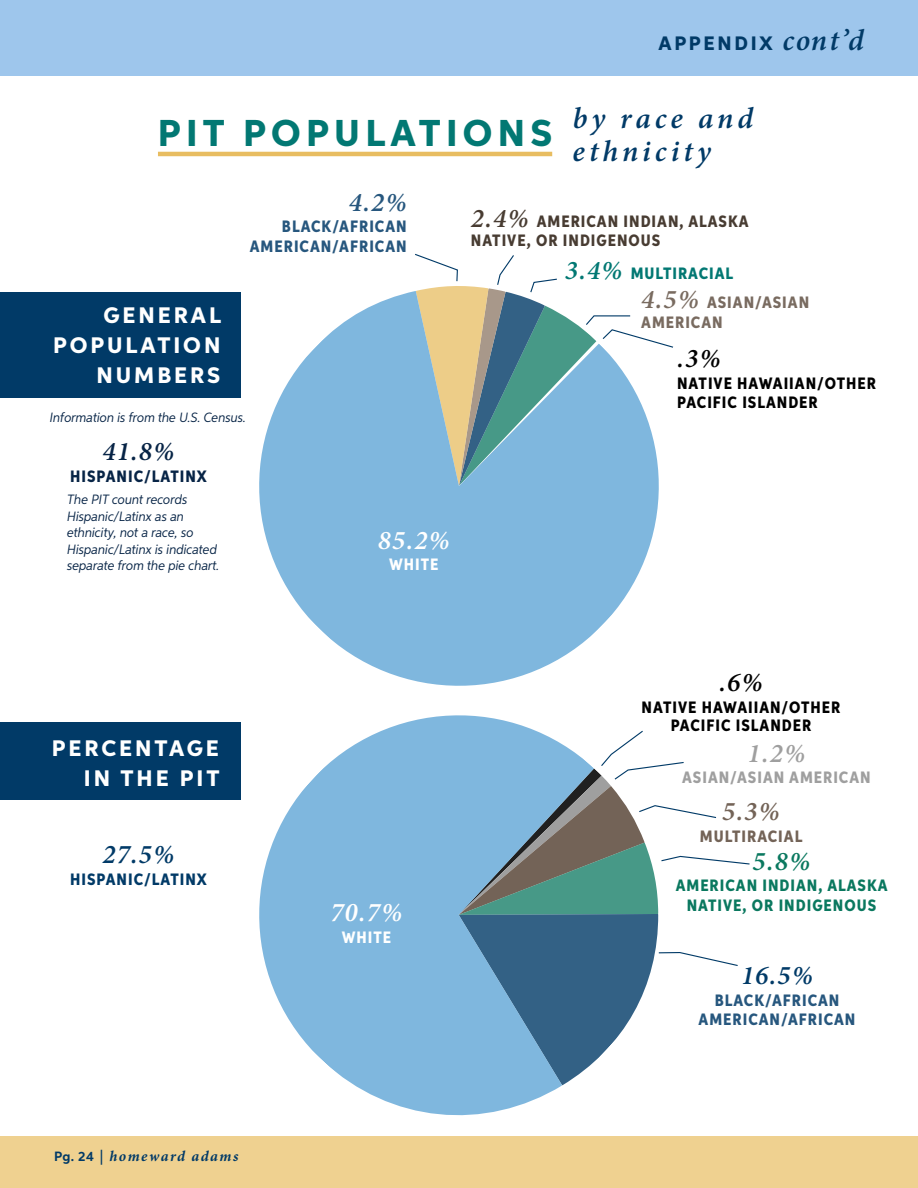
<style>
.page{position:relative;width:918px;height:1188px;background:#fff}
.page>*{position:absolute;margin:0;border:0;box-sizing:border-box;transform-origin:0 0}
.Small_Headers{font:800 37.5px "Aspira";letter-spacing:.14em;color:#027873}
.t1{font:italic 600 30px/33px "Minion Pro";letter-spacing:.13em;color:#013a67}
.Pie_Chart_numbers{font:italic 600 27px "Minion Pro";color:#fff}
.Pie_Chart_numbers-2{font:italic 600 27px "Minion Pro";color:#013a67}
.Pie_Chart_numbers-3{font:italic 600 27px "Minion Pro";color:#000}
.Pie_Chart_numbers-4{font:italic 600 27px "Minion Pro";color:#072446}
.Pie_Chart_numbers-5{font:italic 600 27px "Minion Pro";color:#9f9f9f}
.Pie_Chart_numbers-6{font:italic 600 27px "Minion Pro";color:#736357}
.Pie_Chart_numbers-7{font:italic 600 27px "Minion Pro";color:#0a785f}
.Pie_Chart_numbers-8{font:italic 600 27px "Minion Pro";color:#27577e}
.Subhead_caps{font:800 22.5px/30px "Aspira";letter-spacing:.13em;color:#fff;text-align:right}
.Tiny_Headers{font:800 19.5px "Aspira";letter-spacing:.14em;color:#013a67}
.Pie_Chart_numbers-9{font:800 16.5px/18px "Aspira X Nar";letter-spacing:.06em;color:#000;text-align:center}
.Pie_Chart_numbers-10{font:800 16.5px/19.5px "Aspira X Nar";letter-spacing:.06em;color:#27577e;text-align:center}
.Pie_Chart_numbers-11{font:800 16.5px/19.5px "Aspira X Nar";letter-spacing:.06em;color:#483c32}
.Pie_Chart_numbers-12{font:800 16.5px/19.5px "Aspira X Nar";letter-spacing:.06em;color:#0a785f;text-align:center}
.Pie_Chart_numbers-13{font:800 16.5px/19.5px "Aspira X Nar";letter-spacing:.06em;color:#796b60}
.Pie_Chart_numbers-14{font:800 16.5px "Aspira X Nar";letter-spacing:.06em;color:#9f9f9f}
.Pie_Chart_numbers-15{font:800 16.5px "Aspira X Nar";letter-spacing:.06em;color:#013a67}
.Pie_Chart_numbers-16{font:800 16.5px "Aspira X Nar";letter-spacing:.06em;color:#027873}
.Pie_Chart_numbers-17{font:800 16.5px "Aspira X Nar";letter-spacing:.06em;color:#072446}
.Pie_Chart_numbers-18{font:800 16.5px "Aspira X Nar";letter-spacing:.06em;color:#736357}
.Pie_Chart_numbers-19{font:800 16.5px "Aspira X Nar";letter-spacing:.06em;color:#fff}
.Footer_copy_-_name{font:italic 700 15px "Minion Pro";letter-spacing:.095em;color:#013a67}
.Pg__5_-_Body_Copy{font:italic 13.5px/16.5px "Aspira Nar";color:#072446}
.s1{font-family:"Minion Pro";font-weight:600;font-style:italic;font-size:27px}
.s2{font-family:"Aspira";font-style:normal;font-size:13.5px}
</style>
<div class="page">
<hr style="left:158px;top:152px;width:394px;height:4px;background:#e8bd61">
<svg style="left:237px;top:715px;width:326px;height:401px;fill:#7fb7de"></svg>
<svg style="left:259px;top:291px;width:400px;height:395px;fill:#7fb7de"></svg>
<div style="left:0;top:723px;width:241px;height:77px;background:#013a67"></div>
<div style="left:0;top:292px;width:241px;height:106px;background:#013a67"></div>
<svg style="left:459px;top:730px;width:291px;height:355px"></svg>
<div style="left:0;top:1136px;width:918px;height:52px;background:#efd190"></div>
<div style="left:0;top:0;width:918px;height:76px;background:#9ec6ec"></div>
<svg style="left:414px;top:253px;width:260px;height:233px"></svg>
<p class="Tiny_Headers" style="left:658px;top:31px;width:116px">APPENDIX</p>
<p class="t1" style="left:783px;top:23px;width:83px">cont’d</p>
<p class="Small_Headers" style="left:158px;top:110px;width:396px">PIT POPULATIONS</p>
<p class="t1" style="left:572px;top:101px;width:182px">by race and ethnicity</p>
<p class="Subhead_caps" style="left:53px;top:301px;width:169px">GENERAL<br>POPULATION<br>NUMBERS</p>
<p class="Pie_Chart_numbers-8" style="left:349px;top:183px;width:59px">4.2%</p>
<p class="Pie_Chart_numbers-10" style="left:250px;top:217px;width:158px;text-align:right">BLACK/AFRICAN<br>AMERICAN/AFRICAN</p>
<p class="Pg__5_-_Body_Copy" style="left:50px;top:409px;width:198px">Information is from the U.S. Census.</p>
<p class="Pie_Chart_numbers-4" style="left:102px;top:433px;width:74px">41.8%</p>
<p class="Pie_Chart_numbers-17" style="left:70px;top:466px;width:138px">HISPANIC/LATINX</p>
<p class="Pg__5_-_Body_Copy" style="left:67px;top:491px;width:154px">The PIT count records<br>Hispanic/Latinx as an ethnicity, not a race, so<br>Hispanic/Latinx is indicated separate from the pie chart.</p>
<p class="Pie_Chart_numbers" style="left:378px;top:521px;width:74px">85.2%</p>
<p class="Pie_Chart_numbers-19" style="left:389px;top:555px;width:51px">WHITE</p>
<p class="Pie_Chart_numbers-11" style="left:471px;top:212px;width:279px"><span class="s1">2.4%</span> AMERICAN INDIAN, ALASKA<br>NATIVE, OR INDIGENOUS</p>
<p class="Pie_Chart_numbers-16" style="left:565px;top:263px;width:170px"><span class="s1">3.4%</span> MULTIRACIAL</p>
<p class="Pie_Chart_numbers-13" style="left:641px;top:293px;width:169px"><span class="s1">4.5%</span> ASIAN/ASIAN<br>AMERICAN</p>
<p class="Pie_Chart_numbers-3" style="left:677px;top:339px;width:45px">.3%</p>
<p class="Pie_Chart_numbers-9" style="left:677px;top:373px;width:200px;line-height:19.5px;text-align:left">NATIVE HAWAIIAN/OTHER<br>PACIFIC ISLANDER</p>
<p class="Subhead_caps" style="left:52px;top:733px;width:169px">PERCENTAGE<br>IN THE PIT</p>
<p class="Pie_Chart_numbers-2" style="left:102px;top:836px;width:74px">27.5%</p>
<p class="Pie_Chart_numbers-15" style="left:70px;top:869px;width:138px">HISPANIC/LATINX</p>
<p class="Pie_Chart_numbers" style="left:330px;top:894px;width:74px">70.7%</p>
<p class="Pie_Chart_numbers-19" style="left:342px;top:927px;width:51px">WHITE</p>
<p class="Pie_Chart_numbers-3" style="left:719px;top:664px;width:45px">.6%</p>
<p class="Pie_Chart_numbers-9" style="left:642px;top:699px;width:200px">NATIVE HAWAIIAN/OTHER<br>PACIFIC ISLANDER</p>
<p class="Pie_Chart_numbers-5" style="left:748px;top:734px;width:59px">1.2%</p>
<p class="Pie_Chart_numbers-14" style="left:682px;top:767px;width:190px">ASIAN/ASIAN AMERICAN</p>
<p class="Pie_Chart_numbers-6" style="left:722px;top:792px;width:59px">5.3%</p>
<p class="Pie_Chart_numbers-18" style="left:700px;top:826px;width:104px">MULTIRACIAL</p>
<p class="Pie_Chart_numbers-7" style="left:753px;top:842px;width:59px">5.8%</p>
<p class="Pie_Chart_numbers-12" style="left:676px;top:876px;width:213px">AMERICAN INDIAN, ALASKA<br>NATIVE, OR INDIGENOUS</p>
<p class="Pie_Chart_numbers-2" style="left:741px;top:957px;width:74px">16.5%</p>
<p class="Pie_Chart_numbers-10" style="left:699px;top:991px;width:158px">BLACK/AFRICAN<br>AMERICAN/AFRICAN</p>
<p class="Footer_copy_-_name" style="left:54px;top:1147px;width:186px"><span class="s2">Pg. 24</span> | homeward adams</p>
</div>
